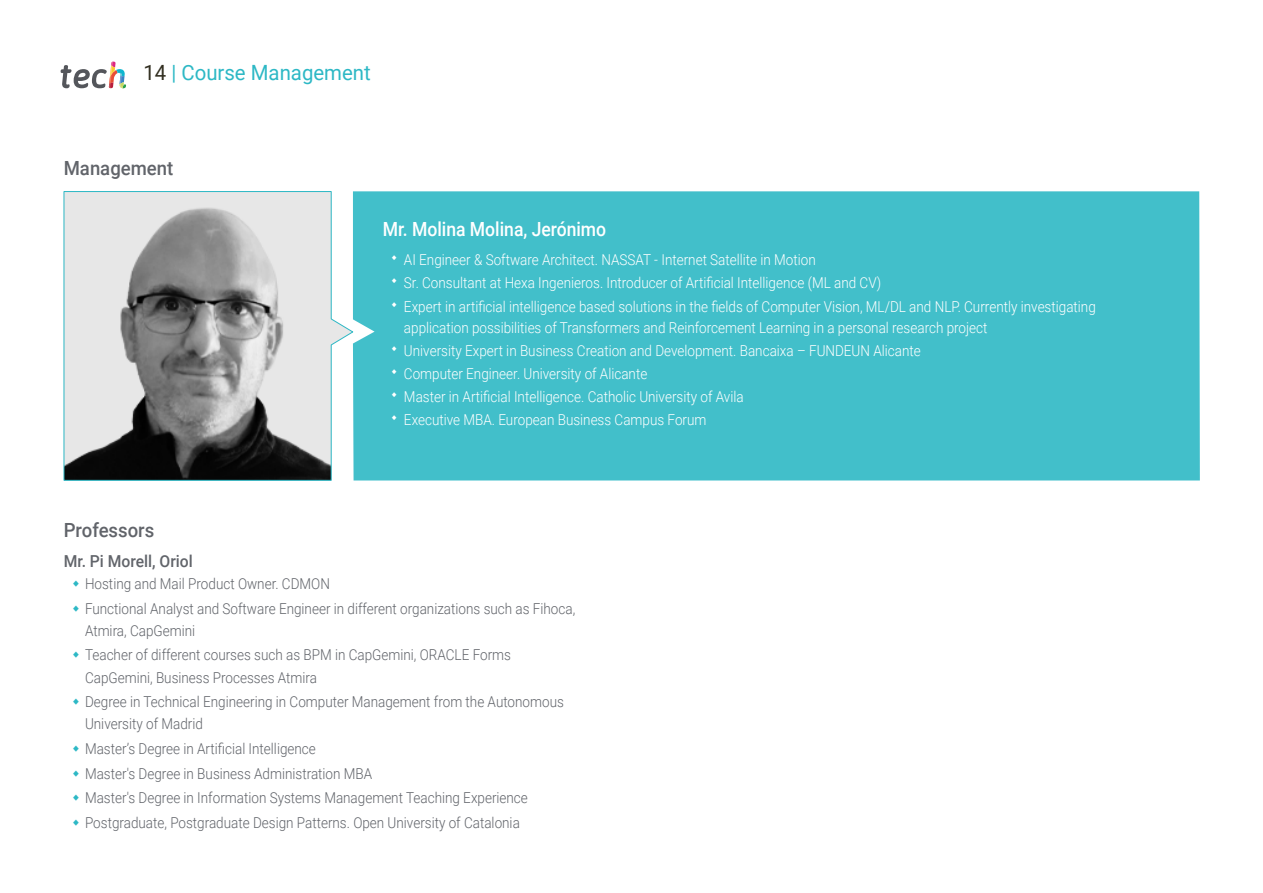
<style>
.page{position:relative;width:1263px;height:893px;background:#fff}
.page>*{position:absolute;margin:0;border:0;box-sizing:border-box;transform-origin:0 0}
.t1{font:21px "Roboto";color:#2db8c5}
.t2{font:500 19.5px "Roboto";color:#fff;scale:.9 1}
.t3{font:500 19.5px "Roboto";color:#61646a;scale:.95 1}
.t4{font:500 16.5px "Roboto";color:#61646a;scale:.95 1}
.t5{font:300 15px/23.1px "Roboto";color:#fff;scale:.9 1}
.t6{font:300 15px/24.6px "Roboto";color:#61646a;scale:.9 1}
.s1{color:#312e20}
</style>
<div class="page">
<svg style="left:61px;top:62px;width:65px;height:27px"></svg>
<svg style="left:64px;top:191px;width:289px;height:290px"></svg>
<div style="left:353px;top:191px;width:847px;height:289px;background:#42bfca"></div>
<svg style="left:392px;top:255px;width:5px;height:5px"></svg>
<svg style="left:392px;top:278px;width:5px;height:5px"></svg>
<svg style="left:392px;top:302px;width:5px;height:5px"></svg>
<svg style="left:392px;top:346px;width:5px;height:5px"></svg>
<svg style="left:392px;top:369px;width:5px;height:5px"></svg>
<svg style="left:392px;top:392px;width:5px;height:5px"></svg>
<svg style="left:392px;top:415px;width:5px;height:5px"></svg>
<h1 class="t1" style="left:144px;top:57px;width:229px"><span class="s1">14</span> | Course Management</h1>
<h2 class="t3" style="left:64px;top:154px;width:117px">Management</h2>
<h2 class="t2" style="left:383px;top:215px;width:250px">Mr. Molina Molina, Jerónimo</h2>
<p class="t5" style="left:404px;top:248px;width:770px">AI Engineer &amp; Software Architect. NASSAT - Internet Satellite in Motion<br>Sr. Consultant at Hexa Ingenieros. Introducer of Artificial Intelligence (ML and CV)<br>Expert in artificial intelligence based solutions in the fields of Computer Vision, ML/DL and NLP. Currently investigating</p>
<p class="t5" style="left:404px;top:315px;width:650px">application possibilities of Transformers and Reinforcement Learning in a personal research project University Expert in Business Creation and Development. Bancaixa – FUNDEUN Alicante<br>Computer Engineer. University of Alicante<br>Master in Artificial Intelligence. Catholic University of Avila<br>Executive MBA. European Business Campus Forum</p>
<h2 class="t3" style="left:64px;top:517px;width:97px">Professors</h2>
<p class="t4" style="left:64px;top:549px;width:137px">Mr. Pi Morell, Oriol</p>
<p class="t6" style="left:85px;top:571px;width:546px">Hosting and Mail Product Owner. CDMON<br>Functional Analyst and Software Engineer in different organizations such as Fihoca,</p>
<p class="t6" style="left:85px;top:618px;width:475px">Atmira, CapGemini<br>Teacher of different courses such as BPM in CapGemini, ORACLE Forms</p>
<p class="t6" style="left:85px;top:664px;width:534px">CapGemini, Business Processes Atmira<br>Degree in Technical Engineering in Computer Management from the Autonomous</p>
<p class="t6" style="left:85px;top:711px;width:494px">University of Madrid<br>Master’s Degree in Artificial Intelligence<br>Master's Degree in Business Administration MBA<br>Master's Degree in Information Systems Management Teaching Experience Postgraduate, Postgraduate Design Patterns. Open University of Catalonia</p>
</div>
